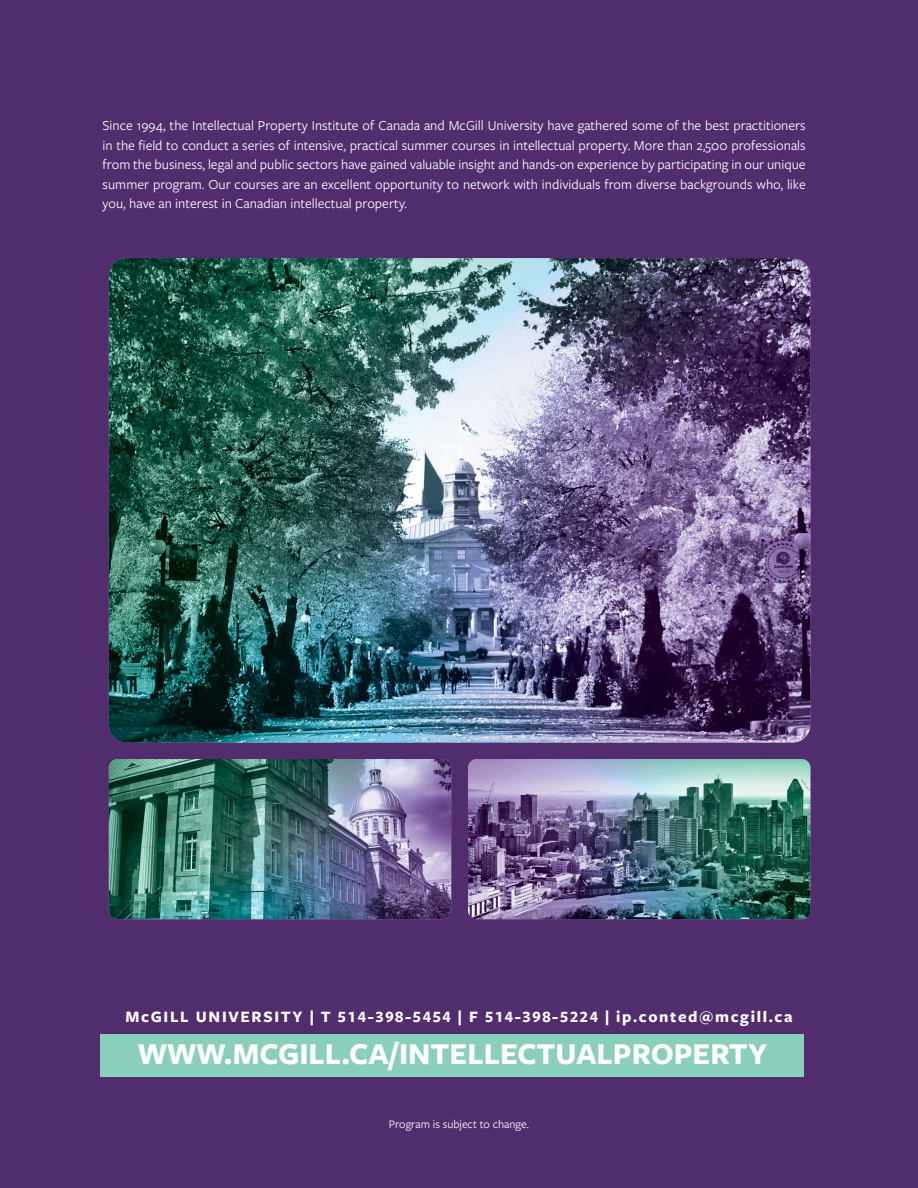
<style>
.page{position:relative;width:918px;height:1188px;background:#522d6e}
.page>*{position:absolute;margin:0;border:0;box-sizing:border-box;transform-origin:0 0}
.t1{font:700 31.5px "Freight Sans Pro";color:#fff}
.t2{font:700 16.5px "Freight Sans Pro";letter-spacing:.1em;color:#fff}
.t3{font:14.25px/19.5px "Freight Sans Pro";color:#fff;text-align:justify}
.t4{font:12px "Freight Sans Pro";color:#fff}
</style>
<div class="page">
<div style="left:101px;top:1034px;width:703px;height:42px;background:#8acfbb"></div>
<img style="left:109px;top:258px;width:701px;height:485px">
<img style="left:109px;top:759px;width:342px;height:160px">
<img style="left:468px;top:759px;width:342px;height:160px">
<p class="t3" style="left:103px;top:115px;width:705px">Since 1994, the Intellectual Property Institute of Canada and McGill University have gathered some of the best practitioners in the field to conduct a series of intensive, practical summer courses in intellectual property. More than 2,500 professionals from the business, legal and public sectors have gained valuable insight and hands-on experience by participating in our unique summer program. Our courses are an excellent opportunity to network with individuals from diverse backgrounds who, like you, have an interest in Canadian intellectual property.</p>
<p class="t2" style="left:125px;top:1005px;width:669px">McGILL UNIVERSITY | T 514-398-5454 | F 514-398-5224 | ip.conted@mcgill.ca</p>
<h1 class="t1" style="left:137px;top:1032px;width:632px">WWW.MCGILL.CA/INTELLECTUALPROPERTY</h1>
<p class="t4" style="left:389px;top:1116px;width:142px">Program is subject to change.</p>
</div>
